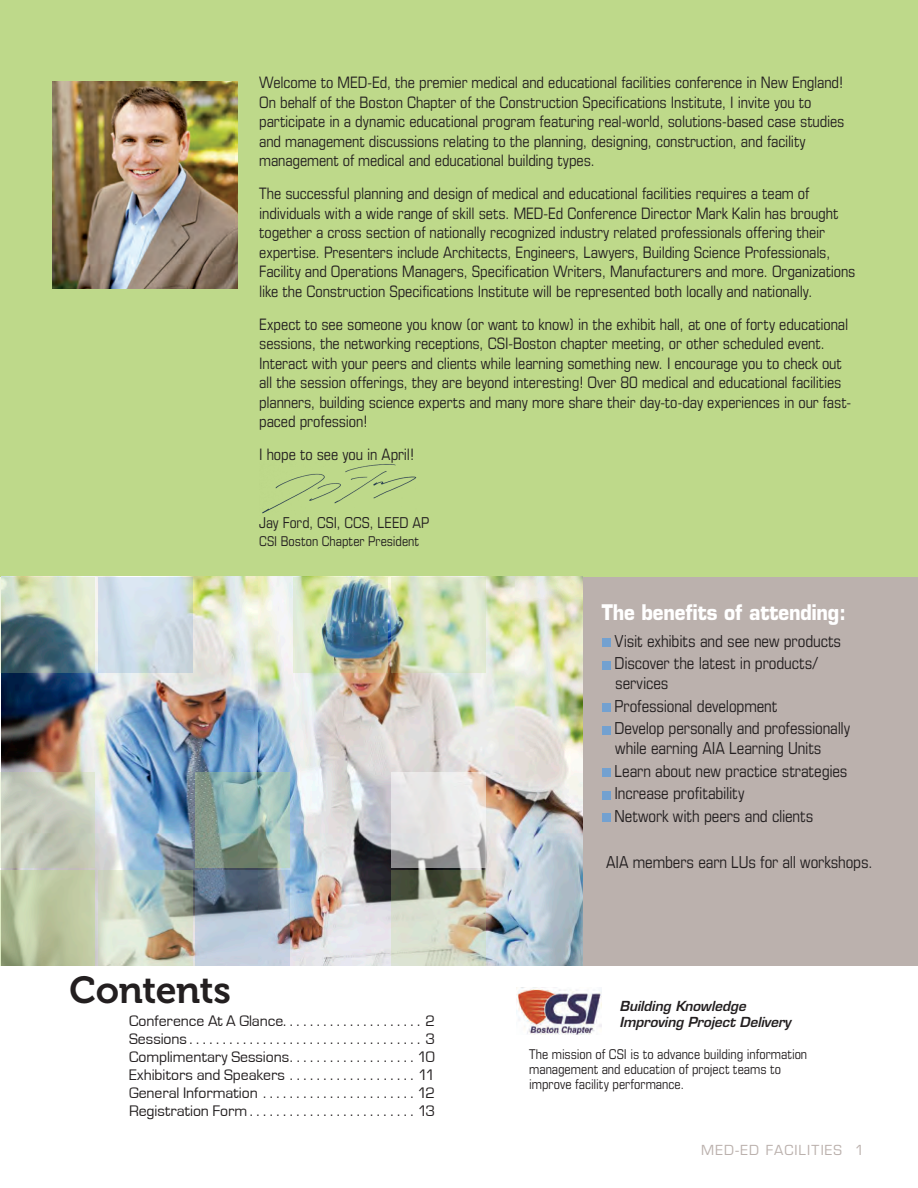
<style>
.page{position:relative;width:918px;height:1188px;background:#fff}
.page>*{position:absolute;margin:0;border:0;box-sizing:border-box;transform-origin:0 0}
.t1{font:37.5px "Museo 700";letter-spacing:-.01em;color:#231f20}
.t2{font:700 21px "Eurostile";letter-spacing:-.005em;color:#fff;scale:.89 1}
.t3{font:condensed 16.5px/19.5px "Eurostile";letter-spacing:-.01em;color:#231f20}
.t4{font:condensed 15.75px/19.5px "Eurostile";letter-spacing:-.005em;color:#231f20}
.t5{font:15.75px "Eurostile";letter-spacing:-.005em;color:#231f20}
.t6{font:condensed 15px "Eurostile";letter-spacing:.005em;color:#231f20}
.t7{font:condensed 13.5px/15px "Eurostile";color:#231f20}
.t8{font:italic 600 13.5px/16.5px "Eurostile";letter-spacing:-.005em;color:#231f20}
.t9{font:13.5px "Eurostile";letter-spacing:.085em;color:#bbb1ad}
</style>
<div class="page">
<div style="left:583px;top:577px;width:335px;height:389px;background:#bbb1ad"></div>
<div style="left:0;top:0;width:918px;height:577px;background:#bed98a"></div>
<img style="left:1px;top:577px;width:582px;height:389px">
<svg style="left:0;top:577px;width:95px;height:95px"></svg>
<svg style="left:98px;top:577px;width:94px;height:95px;fill:#d1deea"></svg>
<img style="left:293px;top:577px;width:95px;height:95px">
<svg style="left:391px;top:577px;width:95px;height:95px"></svg>
<svg style="left:0;top:772px;width:95px;height:96px;fill:#c6c9ba"></svg>
<svg style="left:195px;top:772px;width:95px;height:96px"></svg>
<svg style="left:391px;top:772px;width:95px;height:96px;fill:#e7e4e4"></svg>
<svg style="left:0;top:870px;width:95px;height:96px"></svg>
<svg style="left:98px;top:870px;width:94px;height:96px"></svg>
<svg style="left:195px;top:870px;width:95px;height:96px"></svg>
<svg style="left:391px;top:870px;width:95px;height:96px"></svg>
<img style="left:52px;top:81px;width:186px;height:207px">
<img style="left:262px;top:464px;width:155px;height:50px">
<img style="left:516px;top:988px;width:86px;height:46px">
<div style="left:602px;top:638px;width:8px;height:9px;background:#73a1d0"></div>
<div style="left:602px;top:661px;width:8px;height:8px;background:#73a1d0"></div>
<div style="left:602px;top:703px;width:8px;height:9px;background:#73a1d0"></div>
<div style="left:602px;top:726px;width:8px;height:8px;background:#73a1d0"></div>
<div style="left:602px;top:768px;width:8px;height:9px;background:#73a1d0"></div>
<div style="left:602px;top:791px;width:8px;height:8px;background:#73a1d0"></div>
<div style="left:602px;top:814px;width:8px;height:8px;background:#73a1d0"></div>
<p class="t4" style="left:259px;top:72px;width:587px">Welcome to MED-Ed, the premier medical and educational facilities conference in New England!<br>On behalf of the Boston Chapter of the Construction Specifications Institute, I invite you to participate in a dynamic educational program featuring real-world, solutions-based case studies and management discussions relating to the planning, designing, construction, and facility management of medical and educational building types.</p>
<p class="t4" style="left:259px;top:183px;width:598px">The successful planning and design of medical and educational facilities requires a team of individuals with a wide range of skill sets. MED-Ed Conference Director Mark Kalin has brought together a cross section of nationally recognized industry related professionals offering their expertise. Presenters include Architects, Engineers, Lawyers, Building Science Professionals, Facility and Operations Managers, Specification Writers, Manufacturers and more. Organizations like the Construction Specifications Institute will be represented both locally and nationally.</p>
<p class="t4" style="left:259px;top:314px;width:594px">Expect to see someone you know (or want to know) in the exhibit hall, at one of forty educational sessions, the networking receptions, CSI-Boston chapter meeting, or other scheduled event.<br>Interact with your peers and clients while learning something new. I encourage you to check out all the session offerings, they are beyond interesting! Over 80 medical and educational facilities planners, building science experts and many more share their day-to-day experiences in our fast&shy;paced profession!</p>
<p class="t4" style="left:259px;top:444px;width:156px">I hope to see you in April!</p>
<p class="t6" style="left:259px;top:513px;width:172px">Jay Ford, CSI, CCS, LEED AP</p>
<p class="t7" style="left:259px;top:533px;width:161px">CSI Boston Chapter President</p>
<p class="t1" style="left:70px;top:969px;width:163px">Contents</p>
<p class="t5" style="left:129px;top:1012px;width:307px">Conference At A Glance . . . . . . . . . . . . . . . . . . . . . 2</p>
<p class="t5" style="left:129px;top:1030px;width:307px">Sessions . . . . . . . . . . . . . . . . . . . . . . . . . . . . . . . . . . . 3</p>
<p class="t5" style="left:129px;top:1048px;width:307px">Complimentary Sessions . . . . . . . . . . . . . . . . . . . 10</p>
<p class="t5" style="left:129px;top:1066px;width:308px">Exhibitors and Speakers . . . . . . . . . . . . . . . . . . . 11</p>
<p class="t5" style="left:129px;top:1084px;width:307px">General Information . . . . . . . . . . . . . . . . . . . . . . . 12</p>
<p class="t5" style="left:129px;top:1102px;width:307px">Registration Form . . . . . . . . . . . . . . . . . . . . . . . . . 13</p>
<p class="t2" style="left:602px;top:600px;width:276px">The benefits of attending:</p>
<p class="t3" style="left:615px;top:631px;width:228px">Visit exhibits and see new products</p>
<p class="t3" style="left:615px;top:654px;width:205px">Discover the latest in products/ services</p>
<p class="t3" style="left:615px;top:696px;width:164px">Professional development</p>
<p class="t3" style="left:615px;top:719px;width:237px">Develop personally and professionally while earning AIA Learning Units</p>
<p class="t3" style="left:615px;top:761px;width:234px">Learn about new practice strategies</p>
<p class="t3" style="left:615px;top:784px;width:131px">Increase profitability</p>
<p class="t3" style="left:615px;top:806px;width:200px">Network with peers and clients</p>
<p class="t3" style="left:606px;top:852px;width:268px">AIA members earn LUs for all workshops.</p>
<p class="t8" style="left:620px;top:998px;width:173px">Building Knowledge<br>Improving Project Delivery</p>
<p class="t7" style="left:529px;top:1047px;width:280px">The mission of CSI is to advance building information management and education of project teams to improve facility performance.</p>
<p class="t9" style="left:701px;top:1142px;width:164px">MED-ED FACILITIES 1</p>
</div>
